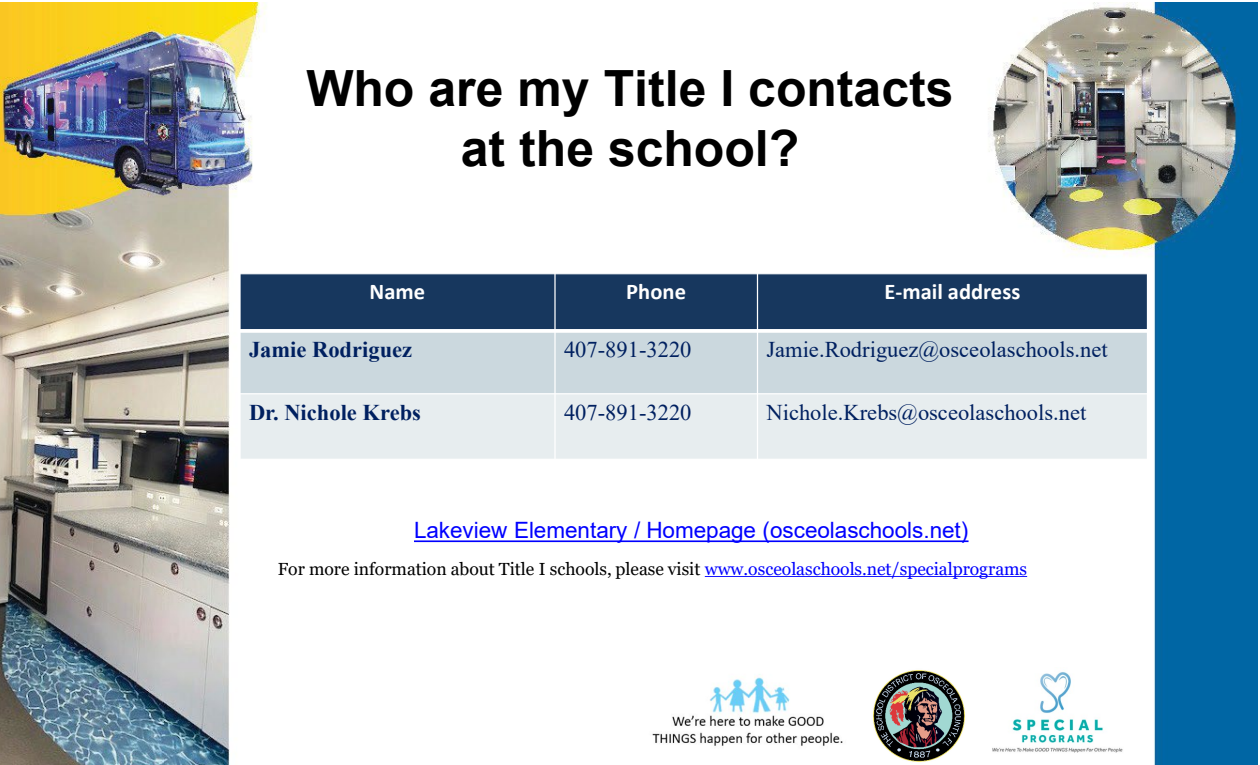
<style>
.page{position:relative;width:1260px;height:765px;background:#fff}
.page>*{position:absolute;margin:0;border:0;box-sizing:border-box;transform-origin:0 0}
.t1{font:700 50px "Arial";color:#000}
.t2{font:22.5px "Times New Roman";color:#002060}
.t3{font:22.5px "Arial";letter-spacing:-.005em;color:#00f}
.t4{font:700 22.5px "Times New Roman";color:#002060}
.t5{font:700 22.5px "Calibri";color:#fff}
.t6{font:17.5px "Georgia";color:#000}
.s1{color:#00f}
</style>
<div class="page">
<img style="left:0;top:2px;width:1258px;height:763px">
<img style="left:870px;top:668px;width:98px;height:97px">
<img style="left:983px;top:668px;width:149px;height:93px">
<div style="left:240px;top:274px;width:315px;height:57px;background:#17375e"></div>
<div style="left:555px;top:274px;width:203px;height:57px;background:#17375e"></div>
<div style="left:758px;top:274px;width:390px;height:57px;background:#17375e"></div>
<div style="left:240px;top:331px;width:315px;height:63px;background:#cbd8de"></div>
<div style="left:555px;top:331px;width:203px;height:63px;background:#cbd8de"></div>
<div style="left:758px;top:331px;width:390px;height:63px;background:#cbd8de"></div>
<div style="left:240px;top:394px;width:315px;height:65px;background:#e7edef"></div>
<div style="left:555px;top:394px;width:203px;height:65px;background:#e7edef"></div>
<div style="left:758px;top:394px;width:390px;height:65px;background:#e7edef"></div>
<hr style="left:554px;top:273px;width:2px;height:187px;background:#fff">
<hr style="left:757px;top:273px;width:1px;height:187px;background:#fff">
<hr style="left:239px;top:329px;width:909px;height:4px;background:#fff">
<hr style="left:239px;top:393px;width:909px;height:1px;background:#fff">
<hr style="left:239px;top:273px;width:2px;height:187px;background:#fff">
<hr style="left:1147px;top:273px;width:1px;height:187px;background:#fff">
<hr style="left:239px;top:273px;width:909px;height:1px;background:#fff">
<hr style="left:239px;top:459px;width:909px;height:1px;background:#fff">
<svg style="left:414px;top:540px;width:555px;height:2px"></svg>
<svg style="left:705px;top:576px;width:322px;height:1px"></svg>
<img style="left:632px;top:666px;width:238px;height:87px">
<p class="t1" style="left:306px;top:53px;width:649px">Who are my Title I contacts</p>
<p class="t1" style="left:461px;top:113px;width:340px">at the school?</p>
<p class="t5" style="left:370px;top:276px;width:57px">Name</p>
<p class="t5" style="left:626px;top:276px;width:61px">Phone</p>
<p class="t5" style="left:885px;top:276px;width:137px">E-mail address</p>
<p class="t4" style="left:249px;top:333px;width:165px">Jamie Rodriguez</p>
<p class="t2" style="left:564px;top:334px;width:129px">407-891-3220</p>
<p class="t2" style="left:767px;top:334px;width:343px">Jamie.Rodriguez@osceolaschools.net</p>
<p class="t4" style="left:249px;top:396px;width:173px">Dr. Nichole Krebs</p>
<p class="t2" style="left:564px;top:397px;width:129px">407-891-3220</p>
<p class="t2" style="left:767px;top:397px;width:321px">Nichole.Krebs@osceolaschools.net</p>
<p class="t3" style="left:414px;top:515px;width:556px">Lakeview Elementary / Homepage (osceolaschools.net)</p>
<p class="t6" style="left:278px;top:558px;width:751px">For more information about Title I schools, please visit <span class="s1">www.osceolaschools.net/specialprograms</span></p>
</div>
